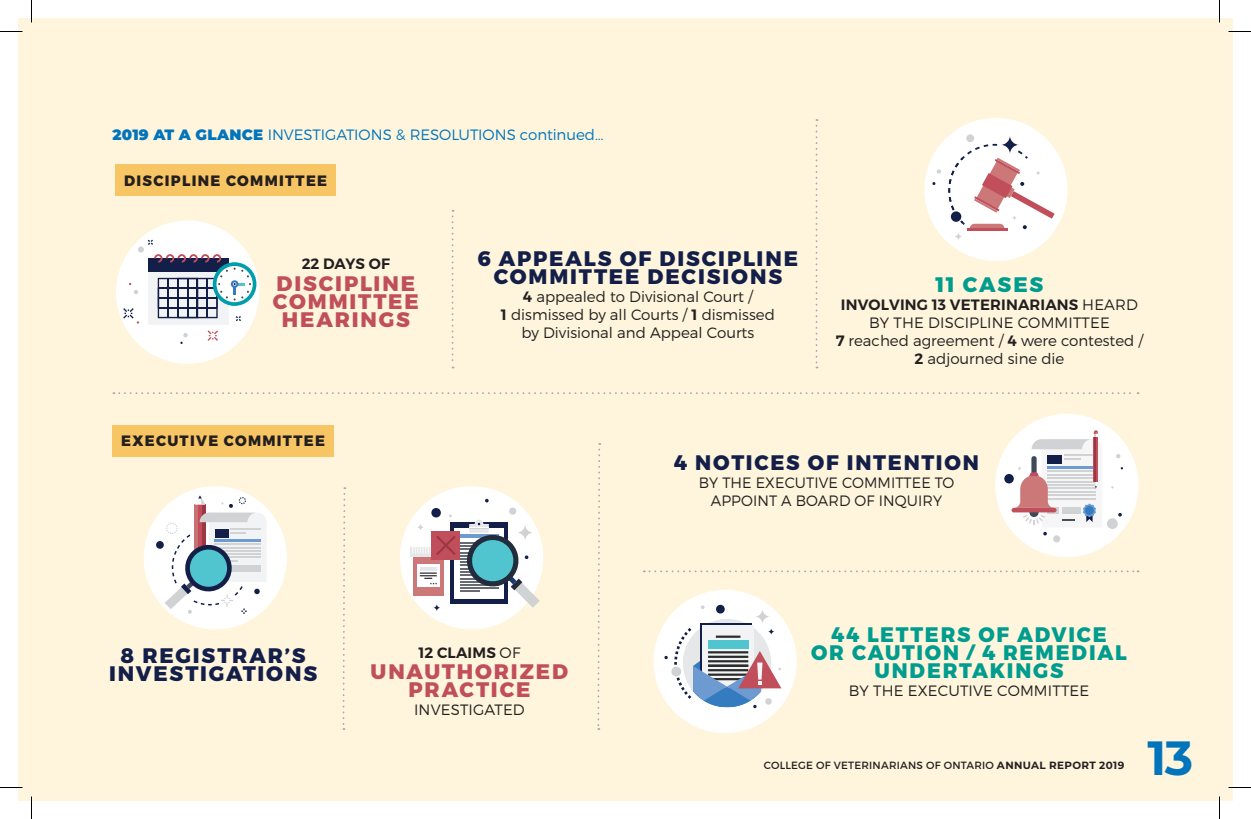
<style>
.page{position:relative;width:1251px;height:819px;background:#fff}
.page>*{position:absolute;margin:0;border:0;box-sizing:border-box;transform-origin:0 0}
.t1{font:700 48px "Montserrat";color:#0174bc}
.t2{font:800 21px/18px "Montserrat";letter-spacing:.09em;color:#141f49;text-align:center}
.t3{font:800 21px/18px "Montserrat";letter-spacing:.085em;color:#009c8e;text-align:center}
.t4{font:800 21px/18px "Montserrat";letter-spacing:.09em;color:#c04e5b;text-align:center}
.t5{font:300 15px/18px "Montserrat";color:#231f20;text-align:center}
.t6{font:300 15px "Montserrat";letter-spacing:-.005em;color:#0174bc}
.t7{font:800 15px "Montserrat";letter-spacing:.09em;color:#231f20}
.t8{font:600 15px "Montserrat";letter-spacing:.01em;color:#231f20}
.t9{font:10.5px "Montserrat";letter-spacing:.02em;color:#231f20}
.s1{font-weight:900}
.s2{font-weight:600}
.s3{font-weight:300}
.s4{font-size:16.8px}
.s5{font-weight:700}
</style>
<div class="page">
<div style="left:18px;top:18px;width:1215px;height:783px;background:#fef5dc"></div>
<div style="left:654px;top:590px;width:143px;height:143px;background:#fff;border-radius:50%"></div>
<div style="left:924px;top:118px;width:144px;height:143px;background:#fff;border-radius:50%"></div>
<svg style="left:936px;top:169px;width:5px;height:5px"></svg>
<svg style="left:932px;top:182px;width:4px;height:3px"></svg>
<div style="left:966px;top:134px;width:8px;height:8px;background:#d1d2d4;border-radius:50%"></div>
<svg style="left:954px;top:232px;width:9px;height:9px"></svg>
<svg style="left:1001px;top:136px;width:18px;height:18px"></svg>
<svg style="left:948px;top:144px;width:107px;height:85px"></svg>
<hr style="left:967px;top:228px;width:41px;height:3px;background:#c04f5b">
<div style="left:144px;top:486px;width:143px;height:143px;background:#fff;border-radius:50%"></div>
<svg style="left:156px;top:495px;width:111px;height:119px"></svg>
<svg style="left:716px;top:604px;width:9px;height:10px"></svg>
<svg style="left:701px;top:605px;width:4px;height:4px"></svg>
<svg style="left:755px;top:609px;width:15px;height:15px"></svg>
<div style="left:700px;top:623px;width:52px;height:63px;background:linear-gradient(to right,#f2f3f4,#f2f3f4)"></div>
<div style="left:702px;top:626px;width:52px;height:62px;background:#f2f3f4"></div>
<svg style="left:664px;top:628px;width:117px;height:80px"></svg>
<div style="left:116px;top:221px;width:143px;height:143px;background:#fff;border-radius:50%"></div>
<div style="left:148px;top:272px;width:81px;height:53px;background:#f2f3f4"></div>
<div style="left:148px;top:258px;width:81px;height:14px;background:#141f49"></div>
<div style="left:213px;top:262px;width:43px;height:44px;background:#009dab;border-radius:50%"></div>
<svg style="left:216px;top:266px;width:37px;height:36px"></svg>
<svg style="left:208px;top:330px;width:10px;height:11px"></svg>
<svg style="left:154px;top:254px;width:97px;height:67px"></svg>
<svg style="left:148px;top:240px;width:5px;height:5px"></svg>
<div style="left:138px;top:246px;width:6px;height:7px;background:#d1d2d4;border-radius:3px"></div>
<svg style="left:123px;top:308px;width:16px;height:16px"></svg>
<svg style="left:180px;top:333px;width:8px;height:11px"></svg>
<svg style="left:129px;top:283px;width:9px;height:11px"></svg>
<svg style="left:113px;top:392px;width:1026px;height:2px"></svg>
<svg style="left:644px;top:570px;width:495px;height:2px"></svg>
<svg style="left:816px;top:119px;width:2px;height:249px"></svg>
<svg style="left:452px;top:210px;width:2px;height:158px"></svg>
<div style="left:995px;top:414px;width:144px;height:143px;background:#fff;border-radius:50%"></div>
<hr style="left:1012px;top:508px;width:45px;height:4px;background:#c04f5b;border-radius:2px">
<svg style="left:1116px;top:454px;width:5px;height:5px"></svg>
<div style="left:1004px;top:474px;width:10px;height:9px;background:#141f49;border-radius:50%"></div>
<div style="left:1107px;top:518px;width:11px;height:11px;background:#d1d2d4;border-radius:50%"></div>
<svg style="left:1118px;top:513px;width:4px;height:4px"></svg>
<div style="left:1053px;top:535px;width:7px;height:7px;background:#d1d2d4;border-radius:50%"></div>
<svg style="left:1014px;top:431px;width:84px;height:104px"></svg>
<div style="left:400px;top:486px;width:143px;height:143px;background:#fff;border-radius:50%"></div>
<svg style="left:485px;top:499px;width:4px;height:3px"></svg>
<div style="left:411px;top:547px;width:35px;height:9px;background:#e6e7e9"></div>
<svg style="left:412px;top:508px;width:128px;height:100px"></svg>
<div style="left:116px;top:164px;width:220px;height:32px;background:#f8c564"></div>
<div style="left:112px;top:425px;width:222px;height:31px;background:#f8c564"></div>
<svg style="left:597px;top:443px;width:4px;height:287px"></svg>
<svg style="left:342px;top:487px;width:4px;height:243px"></svg>
<svg style="left:0;top:31px;width:22px;height:1px"></svg>
<svg style="left:1228px;top:31px;width:23px;height:1px"></svg>
<svg style="left:0;top:787px;width:22px;height:1px"></svg>
<svg style="left:1228px;top:787px;width:23px;height:1px"></svg>
<svg style="left:31px;top:0;width:1px;height:22px"></svg>
<svg style="left:31px;top:796px;width:1px;height:23px"></svg>
<svg style="left:1219px;top:0;width:1px;height:22px"></svg>
<svg style="left:1219px;top:796px;width:1px;height:23px"></svg>
<p class="t6" style="left:112px;top:126px;width:493px"><span class="s1">2019 AT A GLANCE</span> INVESTIGATIONS &amp; RESOLUTIONS continued…</p>
<p class="t7" style="left:124px;top:171px;width:205px">DISCIPLINE COMMITTEE</p>
<h2 class="t2" style="left:478px;top:250px;width:322px">6 APPEALS OF DISCIPLINE<br>COMMITTEE DECISIONS</h2>
<p class="t5" style="left:501px;top:288px;width:275px"><span class="s2">4</span> appealed to Divisional Court /<br><span class="s2">1</span> dismissed by all Courts / <span class="s2">1</span> dismissed by Divisional and Appeal Courts</p>
<p class="t8" style="left:302px;top:255px;width:90px">22 DAYS OF</p>
<h2 class="t4" style="left:273px;top:275px;width:147px">DISCIPLINE<br>COMMITTEE<br>HEARINGS</h2>
<h2 class="t3" style="left:936px;top:276px;width:109px">11 CASES</h2>
<p class="t5" style="left:836px;top:295px;width:309px"><span class="s2">INVOLVING 13 VETERINARIANS</span> HEARD<br>BY THE DISCIPLINE COMMITTEE<br><span class="s2">7</span> reached agreement / <span class="s2">4</span> were contested /<br><span class="s2">2</span> adjourned sine die</p>
<p class="t7" style="left:121px;top:432px;width:205px">EXECUTIVE COMMITTEE</p>
<h2 class="t2" style="left:109px;top:648px;width:210px">8 REGISTRAR’S<br>INVESTIGATIONS</h2>
<p class="t8" style="left:418px;top:643px;width:104px">12 CLAIMS <span class="s3">OF</span></p>
<h2 class="t4" style="left:371px;top:663px;width:199px">UNAUTHORIZED<br>PRACTICE</h2>
<p class="t5" style="left:414px;top:701px;width:112px">INVESTIGATED</p>
<h2 class="t2" style="left:674px;top:454px;width:306px">4 NOTICES OF INTENTION</h2>
<p class="t5" style="left:699px;top:473px;width:257px">BY THE EXECUTIVE COMMITTEE TO<br>APPOINT A BOARD OF INQUIRY</p>
<h2 class="t3" style="left:811px;top:626px;width:317px">44 LETTERS OF ADVICE<br>OR CAUTION <span class="s4">/</span> 4 REMEDIAL<br>UNDERTAKINGS</h2>
<p class="t5" style="left:849px;top:681px;width:242px">BY THE EXECUTIVE COMMITTEE</p>
<p class="t9" style="left:764px;top:759px;width:362px">COLLEGE OF VETERINARIANS OF ONTARIO <span class="s5">ANNUAL REPORT 2019</span></p>
<h1 class="t1" style="left:1147px;top:723px;width:47px">13</h1>
</div>
